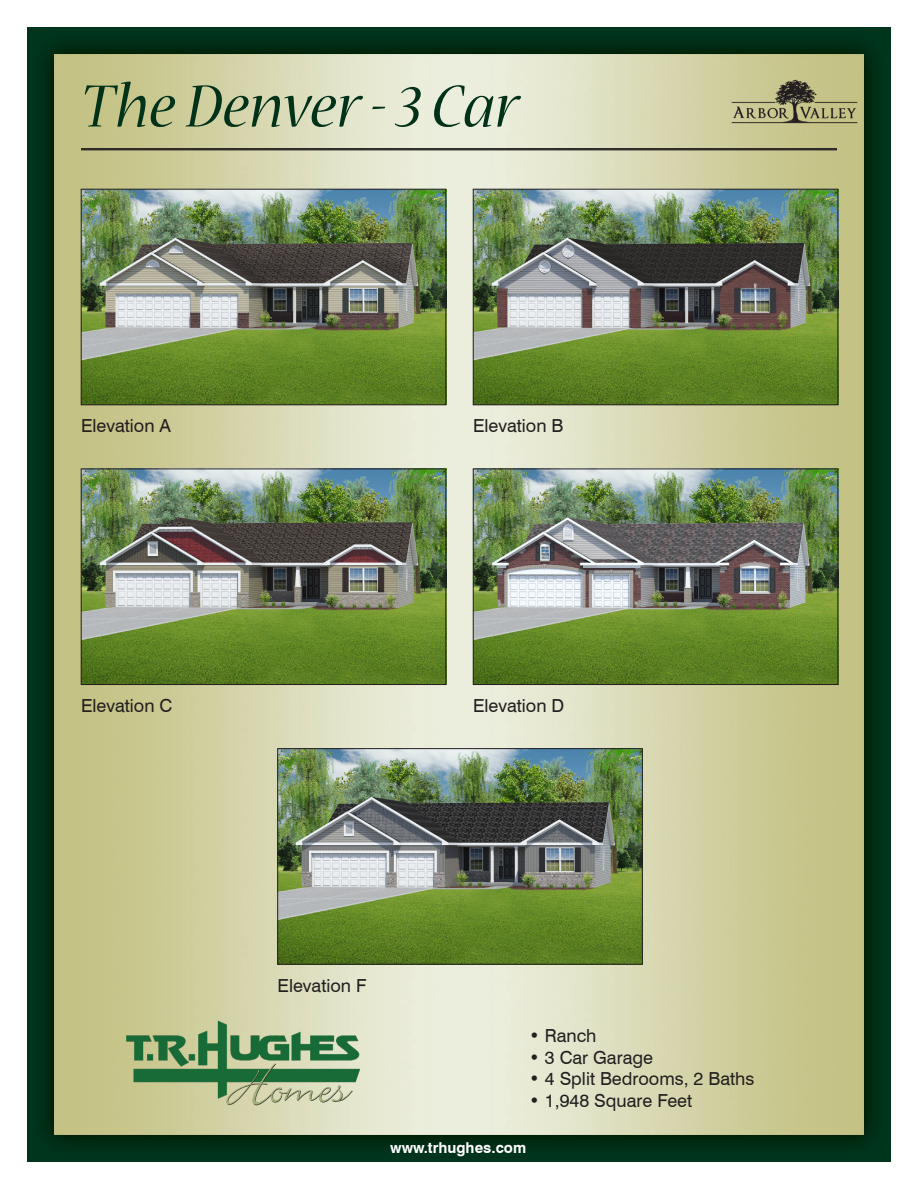
<style>
.page{position:relative;width:918px;height:1188px;background:#fff}
.page>*{position:absolute;margin:0;border:0;box-sizing:border-box;transform-origin:0 0}
.t1{font:italic 67.5px "Nueva Std";color:#00321a}
.t2{font:18px "Swiss 721 BT";color:#231f20}
.t3{font:700 15px "Swiss 721 BT";color:#fff}
</style>
<div class="page">
<img style="left:27px;top:27px;width:864px;height:1134px">
<img style="left:123px;top:1019px;width:240px;height:95px">
<hr style="left:81px;top:148px;width:756px;height:1px;background:#231f20">
<hr style="left:81px;top:149px;width:756px;height:1px;background:#231f20">
<hr style="left:81px;top:150px;width:756px;height:1px;background:#231f20">
<img style="left:83px;top:191px;width:361px;height:212px">
<div style="left:81px;top:189px;width:365px;height:216px;border:1px solid #231f20"></div>
<img style="left:475px;top:191px;width:361px;height:212px">
<div style="left:473px;top:189px;width:365px;height:216px;border:1px solid #231f20"></div>
<img style="left:83px;top:471px;width:361px;height:212px">
<div style="left:81px;top:469px;width:365px;height:216px;border:1px solid #231f20"></div>
<img style="left:475px;top:471px;width:361px;height:212px">
<div style="left:473px;top:469px;width:365px;height:216px;border:1px solid #231f20"></div>
<img style="left:280px;top:750px;width:361px;height:212px">
<div style="left:278px;top:748px;width:365px;height:216px;border:1px solid #231f20"></div>
<img style="left:731px;top:79px;width:127px;height:46px">
<p class="t1" style="left:81px;top:76px;width:440px">The Denver - 3 Car</p>
<p class="t2" style="left:81px;top:415px;width:92px">Elevation A</p>
<p class="t2" style="left:473px;top:415px;width:92px">Elevation B</p>
<p class="t2" style="left:81px;top:695px;width:93px">Elevation C</p>
<p class="t2" style="left:473px;top:695px;width:93px">Elevation D</p>
<p class="t2" style="left:278px;top:974px;width:91px">Elevation F</p>
<p class="t2" style="left:529px;top:1025px;width:69px">• Ranch</p>
<p class="t2" style="left:529px;top:1046px;width:125px">• 3 Car Garage</p>
<p class="t2" style="left:529px;top:1068px;width:227px">• 4 Split Bedrooms, 2 Baths</p>
<p class="t2" style="left:529px;top:1090px;width:164px">• 1,948 Square Feet</p>
<p class="t3" style="left:390px;top:1138px;width:137px">www.trhughes.com</p>
</div>
